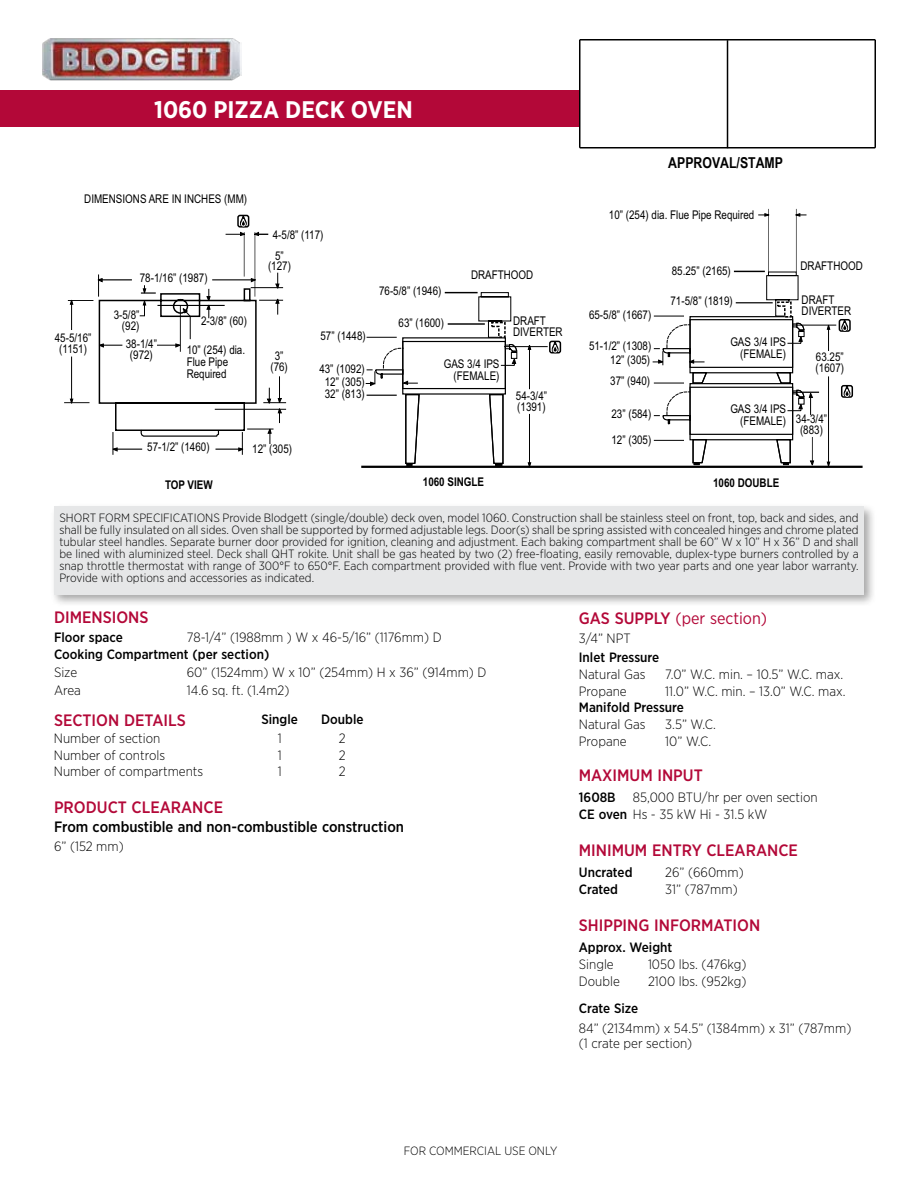
<style>
.page{position:relative;width:918px;height:1188px;background:#fff}
.page>*{position:absolute;margin:0;border:0;box-sizing:border-box;transform-origin:0 0}
.t1{font:700 24px "Gotham Narrow";color:#fff}
.t2{font:500 16.5px "Gotham Narrow";color:#b30838}
.t3{font:16.5px "Gotham Narrow";color:#b30838}
.t4{font:500 15px "Gotham Narrow";color:#000}
.t5{font:700 15px "Arial Narrow";color:#000}
.t6{font:300 13.5px/16.8px "Gotham Narrow";color:#000}
.t7{font:500 13.5px "Gotham Narrow";color:#000}
.t8{font:300 12px/12px "Gotham Narrow";color:#000;text-align:justify}
.t9{font:12px/10.8px "Arial Narrow";color:#000}
.t10{font:700 12px "Arial Narrow";color:#000}
.s1{font-weight:500}
</style>
<div class="page">
<hr style="left:580px;top:147px;width:295px;height:1px;background:#000">
<hr style="left:874px;top:40px;width:2px;height:108px;background:#000">
<hr style="left:580px;top:39px;width:295px;height:1px;background:#000">
<hr style="left:579px;top:40px;width:1px;height:108px;background:#000">
<hr style="left:727px;top:40px;width:1px;height:108px;background:#000">
<img style="left:42px;top:38px;width:199px;height:43px">
<div style="left:0;top:90px;width:579px;height:37px;background:#b30838"></div>
<div style="left:50px;top:503px;width:827px;height:105px;background:#000;opacity:.35"></div>
<div style="left:54px;top:507px;width:810px;height:88px;background:#e6e7e8"></div>
<hr style="left:361px;top:466px;width:502px;height:2px;background:#000">
<svg style="left:254px;top:232px;width:14px;height:4px"></svg>
<hr style="left:255px;top:232px;width:1px;height:65px;background:#000">
<hr style="left:244px;top:232px;width:1px;height:45px;background:#000">
<svg style="left:64px;top:273px;width:222px;height:182px"></svg>
<hr style="left:157px;top:305px;width:68px;height:1px;background:#000">
<div style="left:237px;top:215px;width:12px;height:13px;border:1px solid #000;border-radius:2px"></div>
<svg style="left:226px;top:215px;width:20px;height:21px"></svg>
<hr style="left:180px;top:305px;width:1px;height:47px;background:#000">
<hr style="left:529px;top:347px;width:1px;height:42px;background:#000">
<hr style="left:529px;top:414px;width:1px;height:51px;background:#000">
<svg style="left:528px;top:462px;width:3px;height:6px"></svg>
<hr style="left:504px;top:346px;width:44px;height:1px;background:#000">
<div style="left:549px;top:341px;width:12px;height:13px;border:1px solid #000;border-radius:2px"></div>
<svg style="left:552px;top:341px;width:6px;height:12px"></svg>
<svg style="left:365px;top:292px;width:153px;height:174px"></svg>
<svg style="left:827px;top:324px;width:4px;height:27px"></svg>
<hr style="left:828px;top:376px;width:1px;height:89px;background:#000">
<svg style="left:827px;top:461px;width:4px;height:5px"></svg>
<svg style="left:795px;top:213px;width:12px;height:4px"></svg>
<svg style="left:758px;top:213px;width:12px;height:4px"></svg>
<hr style="left:796px;top:209px;width:1px;height:63px;background:#000">
<hr style="left:768px;top:209px;width:1px;height:63px;background:#000">
<div style="left:839px;top:319px;width:12px;height:13px;border:1px solid #000;border-radius:2px"></div>
<svg style="left:841px;top:319px;width:7px;height:12px"></svg>
<hr style="left:793px;top:325px;width:43px;height:1px;background:#000">
<div style="left:841px;top:385px;width:12px;height:13px;border:1px solid #000;border-radius:2px"></div>
<svg style="left:844px;top:385px;width:6px;height:12px"></svg>
<svg style="left:653px;top:271px;width:166px;height:195px"></svg>
<h1 class="t1" style="left:154px;top:94px;width:260px">1060 PIZZA DECK OVEN</h1>
<p class="t9" style="left:84px;top:195px;width:164px">DIMENSIONS ARE IN INCHES (MM)</p>
<p class="t9" style="left:55px;top:334px;width:38px;text-align:center">45-5/16” (1151)</p>
<p class="t9" style="left:140px;top:273px;width:69px">78-1/16” (1987)</p>
<p class="t9" style="left:114px;top:310px;width:27px;text-align:right">3-5/8” (92)</p>
<p class="t9" style="left:126px;top:339px;width:33px;text-align:center">38-1/4” (972)</p>
<p class="t9" style="left:201px;top:317px;width:47px">2-3/8” (60)</p>
<p class="t9" style="left:187px;top:345px;width:60px;line-height:12.3px">10” (254) dia.<br>Flue Pipe<br>Required</p>
<p class="t9" style="left:273px;top:226px;width:52px;line-height:20.4px">4-5/8” (117)<br>5”</p>
<p class="t9" style="left:268px;top:262px;width:24px">(127)</p>
<p class="t9" style="left:471px;top:271px;width:64px">DRAFTHOOD</p>
<p class="t9" style="left:513px;top:317px;width:51px">DRAFT<br>DIVERTER</p>
<p class="t9" style="left:379px;top:286px;width:64px">76-5/8” (1946)</p>
<p class="t9" style="left:399px;top:318px;width:47px">63” (1600)</p>
<p class="t9" style="left:320px;top:332px;width:47px">57” (1448)</p>
<p class="t9" style="left:319px;top:363px;width:47px;line-height:12.9px;text-align:center">43” (1092)<br>12” (305)<br>32” (813)</p>
<p class="t9" style="left:444px;top:359px;width:57px;line-height:12.3px;text-align:right">GAS 3/4 IPS (FEMALE)</p>
<p class="t9" style="left:270px;top:352px;width:19px;text-align:center">3” (76)</p>
<p class="t9" style="left:516px;top:391px;width:33px">54-3/4” (1391)</p>
<p class="t9" style="left:147px;top:443px;width:64px">57-1/2” (1460)</p>
<p class="t10" style="left:165px;top:478px;width:49px">TOP VIEW</p>
<p class="t9" style="left:252px;top:445px;width:41px">12” (305)</p>
<p class="t10" style="left:423px;top:474px;width:63px">1060 SINGLE</p>
<p class="t5" style="left:668px;top:151px;width:116px">APPROVAL/STAMP</p>
<p class="t9" style="left:609px;top:211px;width:147px">10” (254) dia. Flue Pipe Required</p>
<p class="t9" style="left:589px;top:310px;width:64px">65-5/8” (1667)</p>
<p class="t9" style="left:589px;top:340px;width:64px;line-height:14px;text-align:right">51-1/2” (1308)<br>12” (305)</p>
<p class="t9" style="left:610px;top:376px;width:41px">37” (940)</p>
<p class="t9" style="left:611px;top:402px;width:41px;line-height:25.5px">23” (584)<br>12” (305)</p>
<p class="t9" style="left:672px;top:266px;width:61px">85.25” (2165)</p>
<p class="t9" style="left:671px;top:297px;width:64px">71-5/8” (1819)</p>
<p class="t9" style="left:730px;top:336px;width:57px;line-height:12.3px;text-align:right">GAS 3/4 IPS (FEMALE)</p>
<p class="t9" style="left:801px;top:262px;width:64px">DRAFTHOOD</p>
<p class="t9" style="left:802px;top:295px;width:51px">DRAFT<br>DIVERTER</p>
<p class="t9" style="left:816px;top:353px;width:30px">63.25” (1607)</p>
<p class="t9" style="left:730px;top:404px;width:57px;line-height:12.3px;text-align:right">GAS 3/4 IPS (FEMALE)</p>
<p class="t9" style="left:796px;top:415px;width:33px;text-align:center">34-3/4” (883)</p>
<p class="t10" style="left:713px;top:476px;width:68px">1060 DOUBLE</p>
<p class="t8" style="left:59px;top:511px;width:801px">SHORT FORM SPECIFICATIONS Provide Blodgett (single/double) deck oven, model 1060. Construction shall be stainless steel on front, top, back and sides, and shall be fully insulated on all sides. Oven shall be supported by formed adjustable legs. Door(s) shall be spring assisted with concealed hinges and chrome plated tubular steel handles. Separate burner door provided for ignition, cleaning and adjustment. Each baking compartment shall be 60” W x 10” H x 36” D and shall be lined with aluminized steel. Deck shall QHT rokite. Unit shall be gas heated by two (2) free-floating, easily removable, duplex-type burners controlled by a snap throttle thermostat with range of 300°F to 650°F. Each compartment provided with flue vent. Provide with two year parts and one year labor warranty.<br>Provide with options and accessories as indicated.</p>
<h2 class="t2" style="left:54px;top:606px;width:96px">DIMENSIONS</h2>
<p class="t7" style="left:54px;top:628px;width:70px">Floor space</p>
<p class="t6" style="left:187px;top:628px;width:256px">78-1/4” (1988mm ) W x 46-5/16” (1176mm) D</p>
<p class="t7" style="left:54px;top:645px;width:217px">Cooking Compartment (per section)</p>
<p class="t6" style="left:54px;top:663px;width:25px">Size</p>
<p class="t6" style="left:187px;top:663px;width:301px">60” (1524mm) W x 10” (254mm) H x 36” (914mm) D</p>
<p class="t6" style="left:54px;top:681px;width:28px">Area</p>
<p class="t6" style="left:187px;top:681px;width:104px">14.6 sq. ft. (1.4m2)</p>
<h2 class="t2" style="left:54px;top:710px;width:133px">SECTION DETAILS</h2>
<p class="t7" style="left:261px;top:710px;width:38px">Single</p>
<p class="t7" style="left:321px;top:710px;width:44px">Double</p>
<p class="t6" style="left:54px;top:729px;width:108px">Number of section</p>
<p class="t6" style="left:278px;top:729px;width:5px">1</p>
<p class="t6" style="left:339px;top:729px;width:8px">2</p>
<p class="t6" style="left:54px;top:746px;width:113px">Number of controls</p>
<p class="t6" style="left:278px;top:746px;width:5px">1</p>
<p class="t6" style="left:339px;top:746px;width:8px">2</p>
<p class="t6" style="left:54px;top:763px;width:151px">Number of compartments</p>
<p class="t6" style="left:278px;top:763px;width:5px">1</p>
<p class="t6" style="left:339px;top:763px;width:8px">2</p>
<h2 class="t2" style="left:54px;top:797px;width:171px">PRODUCT CLEARANCE</h2>
<p class="t4" style="left:54px;top:817px;width:352px">From combustible and non-combustible construction</p>
<p class="t6" style="left:54px;top:838px;width:71px">6” (152 mm)</p>
<h2 class="t3" style="left:579px;top:608px;width:190px"><span class="s1">GAS SUPPLY</span> (per section)</h2>
<p class="t6" style="left:579px;top:629px;width:53px">3/4” NPT</p>
<p class="t7" style="left:579px;top:649px;width:82px">Inlet Pressure</p>
<p class="t6" style="left:579px;top:665px;width:68px">Natural Gas</p>
<p class="t6" style="left:665px;top:665px;width:179px">7.0” W.C. min. – 10.5” W.C. max.</p>
<p class="t6" style="left:579px;top:682px;width:49px">Propane</p>
<p class="t6" style="left:665px;top:682px;width:182px">11.0” W.C. min. – 13.0” W.C. max.</p>
<p class="t7" style="left:579px;top:699px;width:107px">Manifold Pressure</p>
<p class="t6" style="left:579px;top:716px;width:68px">Natural Gas</p>
<p class="t6" style="left:665px;top:716px;width:52px">3.5” W.C.</p>
<p class="t6" style="left:579px;top:732px;width:49px">Propane</p>
<p class="t6" style="left:665px;top:732px;width:47px">10” W.C.</p>
<h2 class="t2" style="left:579px;top:765px;width:125px">MAXIMUM INPUT</h2>
<p class="t7" style="left:579px;top:789px;width:38px">1608B</p>
<p class="t6" style="left:579px;top:789px;width:240px;text-indent:54px">85,000 BTU/hr per oven section<br><span class="s1">CE oven</span> Hs - 35 kW Hi - 31.5 kW</p>
<h2 class="t2" style="left:579px;top:840px;width:221px">MINIMUM ENTRY CLEARANCE</h2>
<p class="t7" style="left:579px;top:864px;width:55px">Uncrated</p>
<p class="t6" style="left:665px;top:864px;width:80px">26” (660mm)</p>
<p class="t7" style="left:579px;top:881px;width:41px">Crated</p>
<p class="t6" style="left:665px;top:880px;width:74px">31” (787mm)</p>
<h2 class="t2" style="left:579px;top:915px;width:183px">SHIPPING INFORMATION</h2>
<p class="t7" style="left:579px;top:939px;width:95px">Approx. Weight</p>
<p class="t6" style="left:579px;top:955px;width:36px">Single</p>
<p class="t6" style="left:648px;top:955px;width:100px">1050 lbs. (476kg)</p>
<p class="t6" style="left:579px;top:972px;width:42px">Double</p>
<p class="t6" style="left:648px;top:972px;width:100px">2100 lbs. (952kg)</p>
<p class="t7" style="left:579px;top:1000px;width:61px">Crate Size</p>
<p class="t6" style="left:579px;top:1020px;width:274px;line-height:15px">84” (2134mm) x 54.5” (1384mm) x 31” (787mm) (1 crate per section)</p>
<p class="t8" style="left:404px;top:1145px;width:155px">FOR COMMERCIAL USE ONLY</p>
</div>
